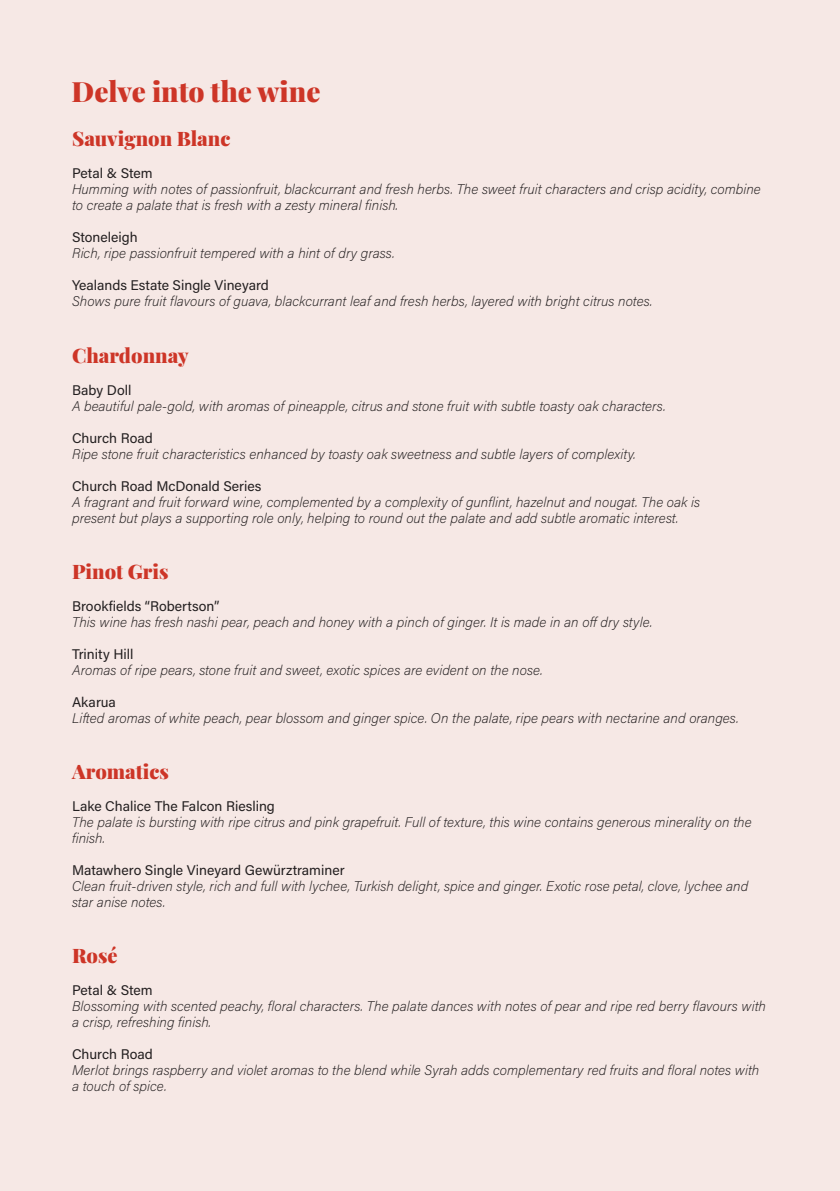
<style>
.page{position:relative;width:840px;height:1191px;background:#fff}
.page>*{position:absolute;margin:0;border:0;box-sizing:border-box;transform-origin:0 0}
.t1{font:900 28px "Playfair Display";color:#cd3527}
.t2{font:900 20px "Playfair Display";color:#cd3527}
.t3{font:italic 200 14px/16px "Acumin Pro";color:#231f20}
.s1{font-weight:400;font-style:normal}
</style>
<div class="page">
<div style="left:0;top:0;width:839px;height:1191px;background:#f6e8e5"></div>
<p class="t1" style="left:72px;top:70px;width:250px">Delve into the wine</p>
<p class="t2" style="left:72px;top:123px;width:160px">Sauvignon Blanc</p>
<p class="t3" style="left:72px;top:165px;width:690px"><span class="s1">Petal &amp; Stem<br></span>Humming with notes of passionfruit, blackcurrant and fresh herbs. The sweet fruit characters and crisp acidity, combine to create a palate that is fresh with a zesty mineral finish.</p>
<p class="t3" style="left:72px;top:229px;width:324px"><span class="s1">Stoneleigh<br></span>Rich, ripe passionfruit tempered with a hint of dry grass.</p>
<p class="t3" style="left:72px;top:277px;width:581px"><span class="s1">Yealands Estate Single Vineyard<br></span>Shows pure fruit flavours of guava, blackcurrant leaf and fresh herbs, layered with bright citrus notes.</p>
<p class="t2" style="left:72px;top:339px;width:118px">Chardonnay</p>
<p class="t3" style="left:72px;top:381px;width:595px"><span class="s1">Baby Doll<br></span>A beautiful pale-gold, with aromas of pineapple, citrus and stone fruit with subtle toasty oak characters.</p>
<p class="t3" style="left:72px;top:429px;width:565px"><span class="s1">Church Road<br></span>Ripe stone fruit characteristics enhanced by toasty oak sweetness and subtle layers of complexity.</p>
<p class="t3" style="left:72px;top:477px;width:629px"><span class="s1">Church Road McDonald Series<br></span>A fragrant and fruit forward wine, complemented by a complexity of gunflint, hazelnut and nougat. The oak is present but plays a supporting role only, helping to round out the palate and add subtle aromatic interest.</p>
<p class="t2" style="left:72px;top:555px;width:98px">Pinot Gris</p>
<p class="t3" style="left:72px;top:597px;width:581px"><span class="s1">Brookfields “Robertson”<br></span>This wine has fresh nashi pear, peach and honey with a pinch of ginger. It is made in an off dry style.</p>
<p class="t3" style="left:72px;top:645px;width:472px"><span class="s1">Trinity Hill<br></span>Aromas of ripe pears, stone fruit and sweet, exotic spices are evident on the nose.</p>
<p class="t3" style="left:72px;top:693px;width:668px"><span class="s1">Akarua<br></span>Lifted aromas of white peach, pear blossom and ginger spice. On the palate, ripe pears with nectarine and oranges.</p>
<p class="t2" style="left:72px;top:755px;width:98px">Aromatics</p>
<p class="t3" style="left:72px;top:797px;width:680px"><span class="s1">Lake Chalice The Falcon Riesling<br></span>The palate is bursting with ripe citrus and pink grapefruit. Full of texture, this wine contains generous minerality on the finish.</p>
<p class="t3" style="left:72px;top:861px;width:677px"><span class="s1">Matawhero Single Vineyard Gewürztraminer<br></span>Clean fruit-driven style, rich and full with lychee, Turkish delight, spice and ginger. Exotic rose petal, clove, lychee and star anise notes.</p>
<p class="t2" style="left:72px;top:939px;width:47px">Rosé</p>
<p class="t3" style="left:72px;top:981px;width:695px"><span class="s1">Petal &amp; Stem<br></span>Blossoming with scented peachy, floral characters. The palate dances with notes of pear and ripe red berry flavours with a crisp, refreshing finish.</p>
<p class="t3" style="left:72px;top:1045px;width:688px"><span class="s1">Church Road<br></span>Merlot brings raspberry and violet aromas to the blend while Syrah adds complementary red fruits and floral notes with a touch of spice.</p>
</div>
